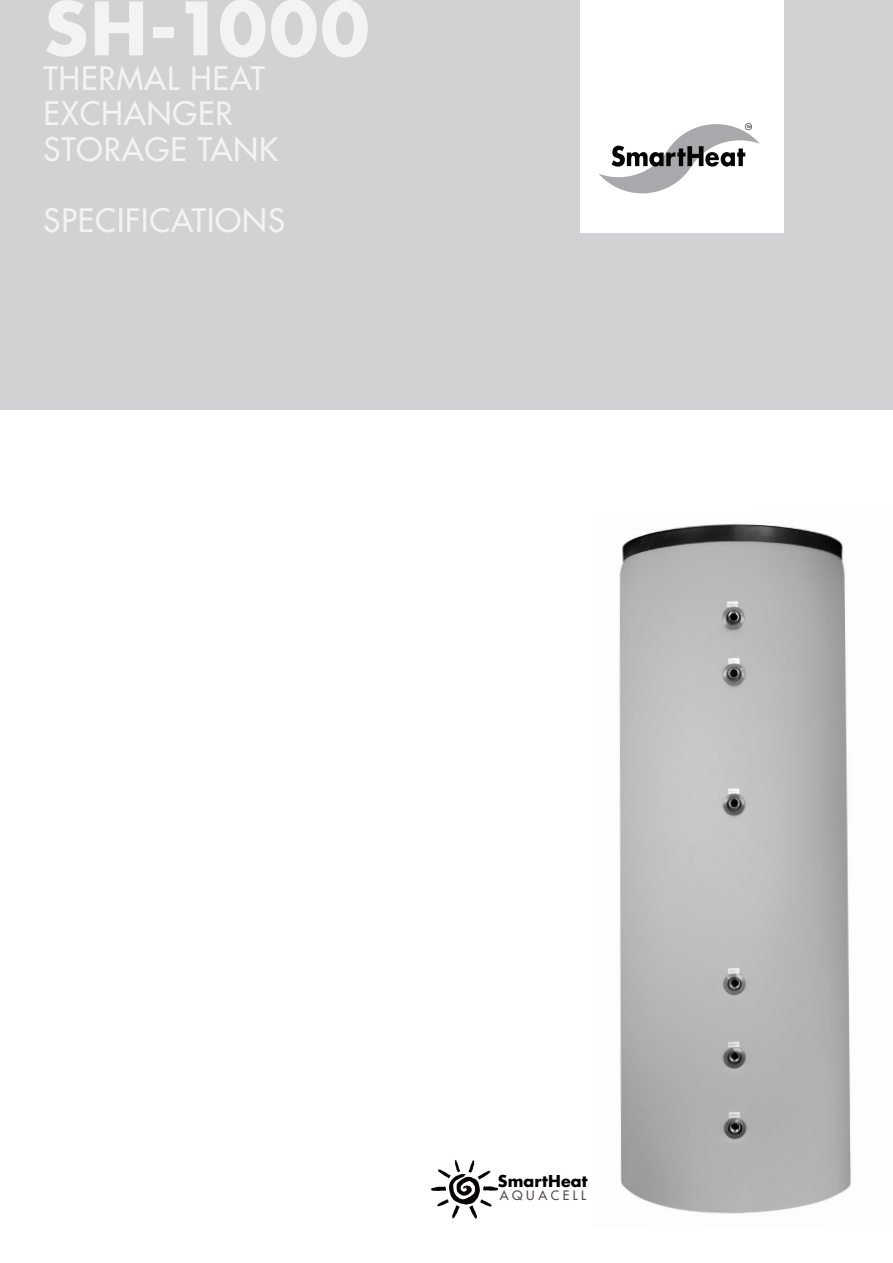
<style>
.page{position:relative;width:893px;height:1263px;background:#fff}
.page>*{position:absolute;margin:0;border:0;box-sizing:border-box;transform-origin:0 0}
.t1{font:700 71.4px "Futura Std";letter-spacing:.03em;color:#f2f3f4}
.t2{font:500 31.5px/35.7px "Futura Std";letter-spacing:.03em;color:#f2f3f4}
.t3{font:700 15.9px "Futura Std";letter-spacing:.01em;color:#000}
.t4{font:500 12.6px "Futura Std";letter-spacing:.28em;color:#524a47}
</style>
<div class="page">
<div style="left:0;top:0;width:893px;height:409px;background:#d1d2d4"></div>
<div style="left:581px;top:0;width:203px;height:233px;background:#fff"></div>
<svg style="left:599px;top:123px;width:161px;height:70px"></svg>
<img style="left:619px;top:524px;width:233px;height:690px">
<svg style="left:431px;top:1159px;width:67px;height:60px"></svg>
<p class="t1" style="left:44px;top:-19px;width:327px">SH-1000</p>
<p class="t2" style="left:43px;top:60px;width:236px">THERMAL HEAT<br>EXCHANGER<br>STORAGE TANK</p>
<p class="t2" style="left:43px;top:203px;width:243px">SPECIFICATIONS</p>
<p class="t3" style="left:498px;top:1170px;width:91px">SmartHeat</p>
<p class="t4" style="left:500px;top:1187px;width:88px">AQUACELL</p>
</div>
